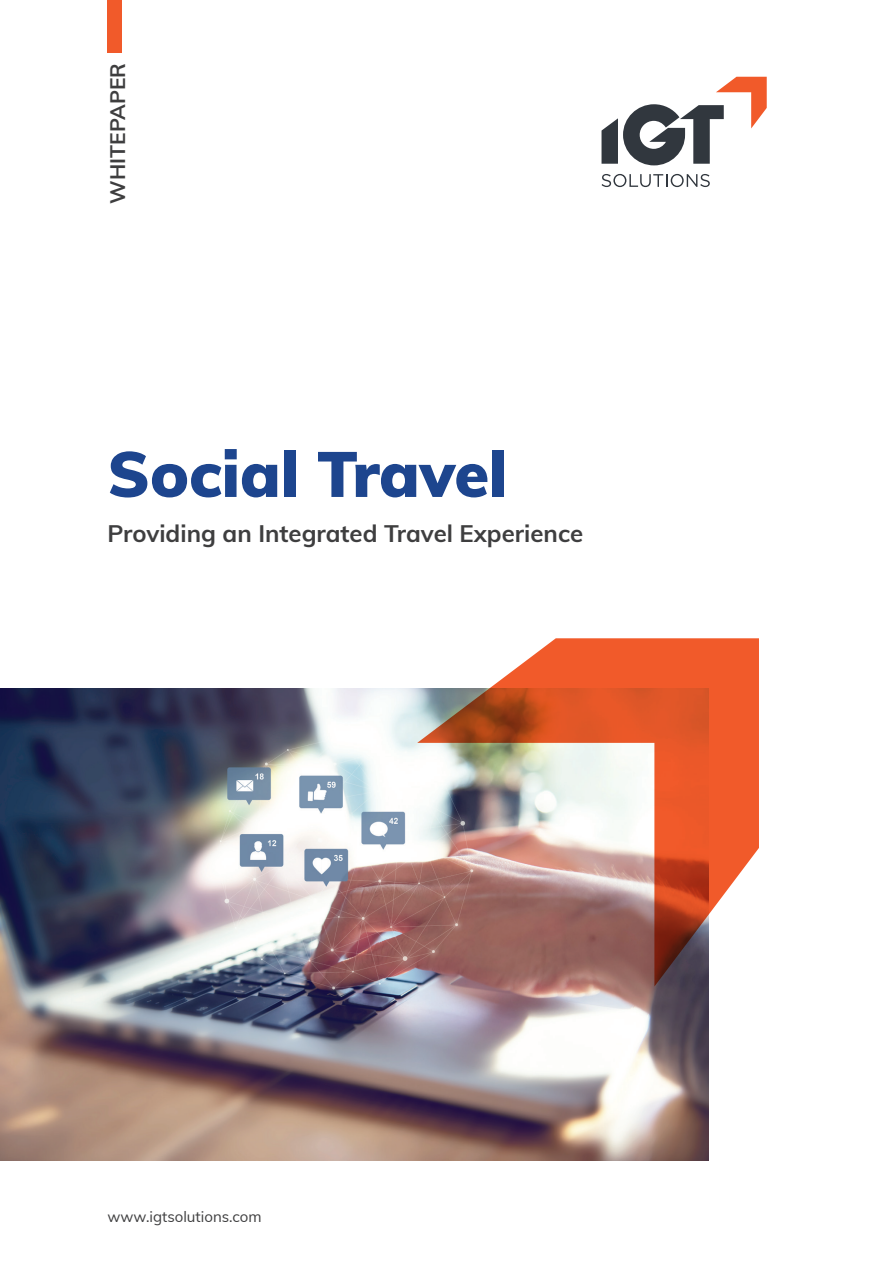
<style>
.page{position:relative;width:893px;height:1263px;background:#fff}
.page>*{position:absolute;margin:0;border:0;box-sizing:border-box;transform-origin:0 0}
.t1{font:900 63.3px "Muli";color:#1d458e}
.t2{font:700 23.85px "Muli";color:#3e3e3f}
.t3{font:700 21px "Muli";color:#3e3e3f}
.t4{font:15px "Muli";color:#3e3e3f}
</style>
<div class="page">
<img style="left:0;top:688px;width:708px;height:472px">
<img style="left:417px;top:638px;width:342px;height:348px">
<div style="left:107px;top:0;width:15px;height:53px;background:#f15a2a"></div>
<svg style="left:601px;top:174px;width:109px;height:13px"></svg>
<svg style="left:601px;top:77px;width:166px;height:89px"></svg>
<p class="t3" style="left:102px;top:204px;width:142px;rotate:-90deg">WHITEPAPER</p>
<h1 class="t1" style="left:107px;top:428px;width:402px">Social Travel</h1>
<p class="t2" style="left:108px;top:516px;width:477px">Providing an Integrated Travel Experience</p>
<p class="t4" style="left:107px;top:1205px;width:156px">www.igtsolutions.com</p>
</div>
